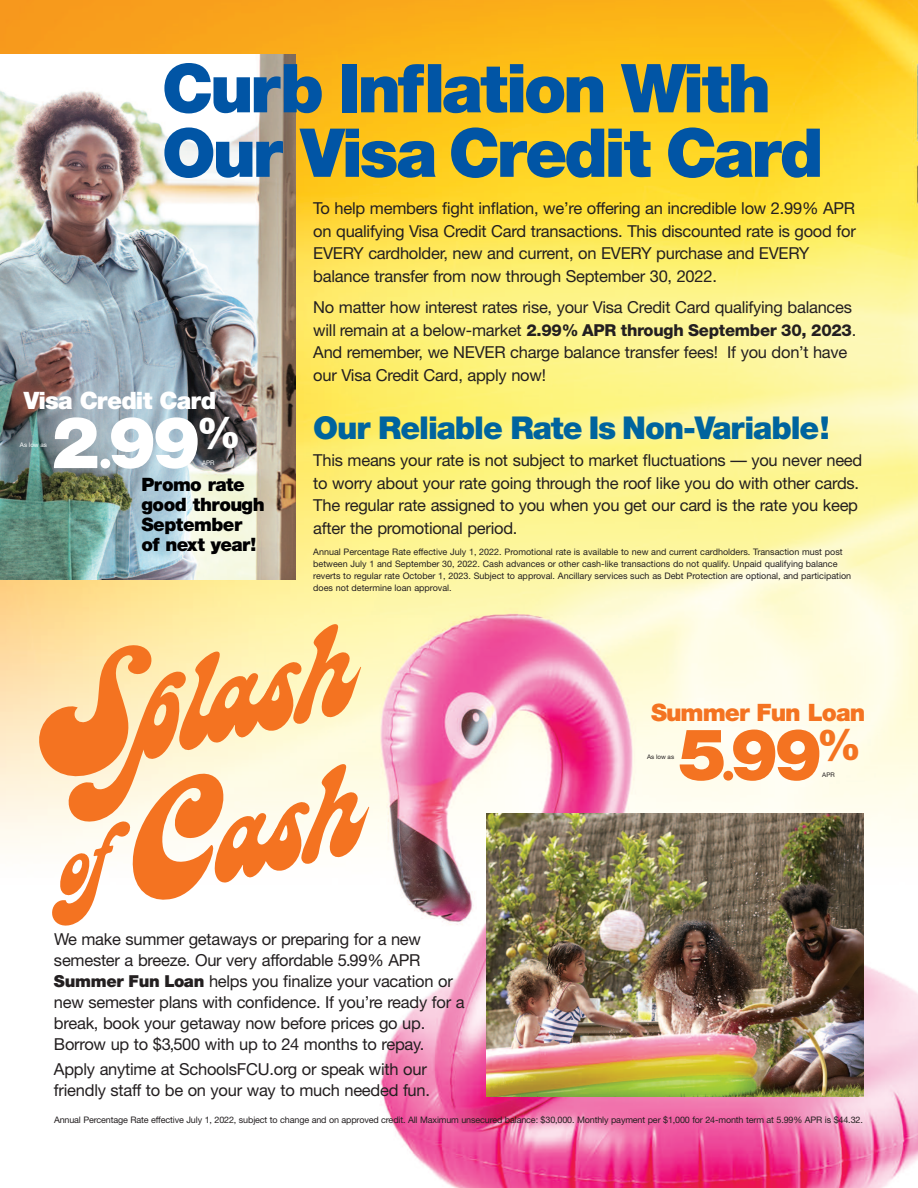
<style>
.page{position:relative;width:918px;height:1188px;background:#fff}
.page>*{position:absolute;margin:0;border:0;box-sizing:border-box;transform-origin:0 0}
.t1{font:144px "Groovin JF";color:#f47321}
.t2{font:900 72px "Helvetica Neue";color:#f47321}
.t3{font:900 72px "Helvetica Neue";color:#fff}
.t4{font:900 67.5px/64.5px "Helvetica Neue";letter-spacing:-.05em;color:#0155a5}
.t5{font:900 31.5px "Helvetica Neue";letter-spacing:-.035em;color:#00649e}
.t6{font:900 24px "Helvetica Neue";letter-spacing:-.04em;color:#fff}
.t7{font:900 24px "Helvetica Neue";letter-spacing:-.04em;color:#f47321}
.t8{font:900 18.45px/20.1px "Helvetica Neue";letter-spacing:-.025em;color:#000001}
.t9{font:16.5px/22.5px "Helvetica Neue";letter-spacing:-.015em;color:#231f20}
.t10{font:9px/12px "Helvetica Neue";color:#231f20}
.t11{font:6.3px "Helvetica Neue";color:#231f20}
.t12{font:6.3px "Helvetica Neue";color:#fff}
.s1{font-weight:800}
.s2{font-family:"VAG Rounded BT";font-weight:400;font-size:54px}
.s3{font-weight:900}
</style>
<div class="page">
<img style="left:0;top:0;width:918px;height:1188px">
<img style="left:0;top:54px;width:295px;height:525px">
<img style="left:486px;top:813px;width:378px;height:284px">
<h3 class="t4" style="left:162px;top:62px;width:663px">Curb Inflation With<br>Our Visa Credit Card</h3>
<p class="t9" style="left:313px;top:199px;width:544px">To help members fight inflation, we’re offering an incredible low 2.99% APR on qualifying Visa Credit Card transactions. This discounted rate is good for EVERY cardholder, new and current, on EVERY purchase and EVERY balance transfer from now through September 30, 2022.</p>
<p class="t9" style="left:313px;top:298px;width:545px">No matter how interest rates rise, your Visa Credit Card qualifying balances will remain at a below-market <span class="s1">2.99% APR through September 30, 2023</span>.<br>And remember, we NEVER charge balance transfer fees! If you don’t have our Visa Credit Card, apply now!</p>
<h3 class="t5" style="left:313px;top:417px;width:518px">Our Reliable Rate Is Non-Variable!</h3>
<p class="t9" style="left:313px;top:451px;width:551px">This means your rate is not subject to market fluctuations — you never need to worry about your rate going through the roof like you do with other cards.<br>The regular rate assigned to you when you get our card is the rate you keep after the promotional period.</p>
<p class="t10" style="left:313px;top:546px;width:540px">Annual Percentage Rate effective July 1, 2022. Promotional rate is available to new and current cardholders. Transaction must post between July 1 and September 30, 2022. Cash advances or other cash-like transactions do not qualify. Unpaid qualifying balance reverts to regular rate October 1, 2023. Subject to approval. Ancillary services such as Debt Protection are optional, and participation does not determine loan approval.</p>
<h3 class="t6" style="left:24px;top:391px;width:194px">Visa Credit Card</h3>
<p class="t12" style="left:20px;top:443px;width:29px">As low as</p>
<h2 class="t3" style="left:51px;top:417px;width:191px">2<span class="s2">.</span>99<sup>%</sup></h2>
<p class="t12" style="left:202px;top:461px;width:14px">APR</p>
<p class="t8" style="left:141px;top:476px;width:125px">Promo rate good through<br>September of next year!</p>
<h1 class="t1" style="left:13px;top:673px;width:325px;rotate:-13deg">Splash</h1>
<h1 class="t1" style="left:43px;top:808px;width:303px;rotate:-13deg"><sup>of</sup> Cash</h1>
<p class="t9" style="left:54px;top:930px;width:412px;line-height:21px">We make summer getaways or preparing for a new semester a breeze. Our very affordable 5.99% APR <span class="s3">Summer Fun Loan</span> helps you finalize your vacation or new semester plans with confidence. If you’re ready for a break, book your getaway now before prices go up.<br>Borrow up to $3,500 with up to 24 months to repay.</p>
<p class="t9" style="left:54px;top:1060px;width:378px;line-height:21px">Apply anytime at SchoolsFCU.org or speak with our friendly staff to be on your way to much needed fun.</p>
<h3 class="t7" style="left:651px;top:704px;width:216px">Summer Fun Loan</h3>
<p class="t11" style="left:647px;top:755px;width:29px">As low as</p>
<h2 class="t2" style="left:679px;top:729px;width:184px">5<span class="s2">.</span>99<sup>%</sup></h2>
<p class="t11" style="left:822px;top:773px;width:14px">APR</p>
<p class="t10" style="left:54px;top:1115px;width:810px">Annual Percentage Rate effective July 1, 2022, subject to change and on approved credit. All Maximum unsecured balance: $30,000. Monthly payment per $1,000 for 24-month term at 5.99% APR is $44.32.</p>
</div>
